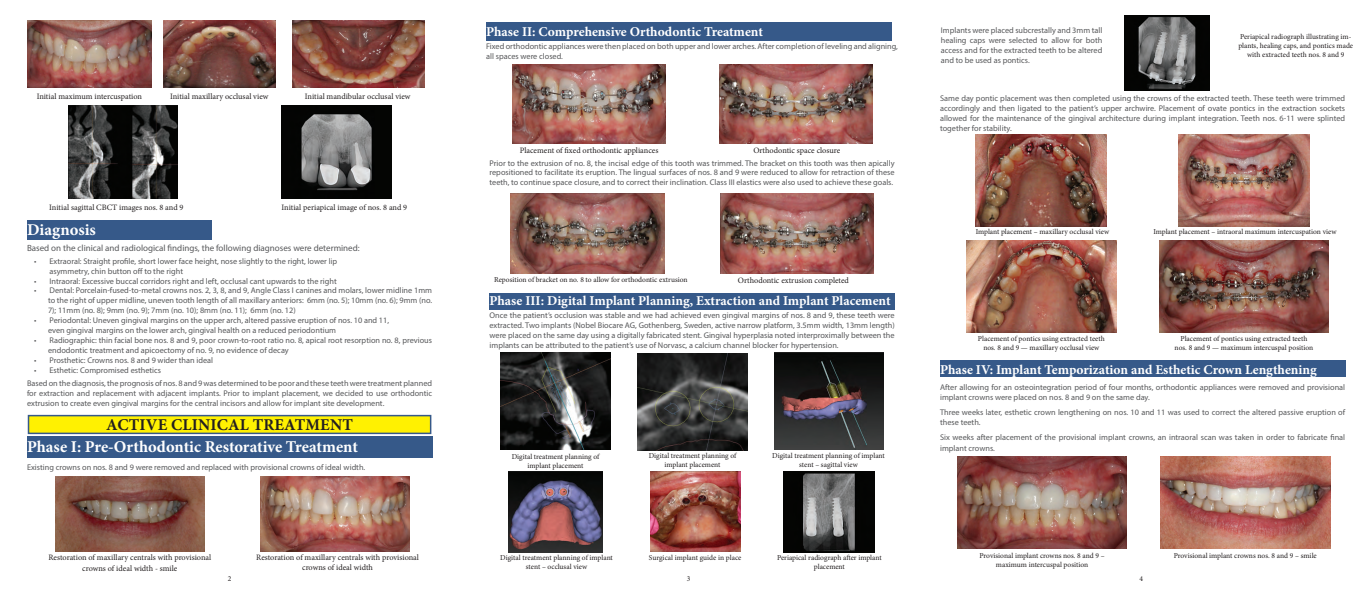
<style>
.page{position:relative;width:1364px;height:594px;background:#fff}
.page>*{position:absolute;margin:0;border:0;box-sizing:border-box;transform-origin:0 0}
.t1{font:700 16.5px "Minion Pro";color:#fff}
.t2{font:700 16.5px "Minion Pro";letter-spacing:.01em;color:#231f20}
.t3{font:700 13.5px "Minion Pro";color:#fff}
.t4{font:9px "Myriad Pro";color:#57585a}
.t5{font:8.25px/9.9px "Myriad Pro";color:#57585a}
.t6{font:8.25px/10.8px "Minion Pro";color:#231f20;text-align:center}
.t7{font:7.5px/9px "Minion Pro";color:#231f20;text-align:center}
</style>
<div class="page">
<img style="left:164px;top:20px;width:111px;height:68px">
<img style="left:68px;top:105px;width:110px;height:93px">
<img style="left:27px;top:20px;width:125px;height:68px">
<img style="left:292px;top:20px;width:132px;height:68px">
<img style="left:281px;top:105px;width:110px;height:93px">
<div style="left:486px;top:22px;width:405px;height:19px;background:#365989"></div>
<div style="left:27px;top:221px;width:184px;height:19px;background:#365989"></div>
<img style="left:512px;top:65px;width:154px;height:79px">
<img style="left:719px;top:65px;width:153px;height:79px">
<div style="left:489px;top:293px;width:405px;height:17px;background:#365989"></div>
<img style="left:511px;top:194px;width:153px;height:80px">
<img style="left:720px;top:194px;width:153px;height:80px">
<img style="left:501px;top:353px;width:109px;height:97px">
<img style="left:637px;top:353px;width:110px;height:98px">
<img style="left:774px;top:353px;width:109px;height:97px">
<img style="left:509px;top:472px;width:93px;height:81px">
<img style="left:650px;top:472px;width:90px;height:80px">
<img style="left:784px;top:472px;width:91px;height:81px">
<div style="left:27px;top:437px;width:405px;height:21px;background:#365989"></div>
<div style="left:28px;top:416px;width:402px;height:17px;background:#fff101"></div>
<div style="left:28px;top:415px;width:403px;height:19px;border:2px solid #365989"></div>
<img style="left:55px;top:476px;width:149px;height:75px">
<img style="left:260px;top:476px;width:149px;height:75px">
<div style="left:940px;top:360px;width:406px;height:17px;background:#365989"></div>
<img style="left:1124px;top:15px;width:85px;height:75px">
<img style="left:1178px;top:135px;width:131px;height:92px">
<img style="left:975px;top:135px;width:132px;height:92px">
<img style="left:966px;top:241px;width:150px;height:92px">
<img style="left:1159px;top:241px;width:169px;height:92px">
<img style="left:957px;top:456px;width:170px;height:92px">
<img style="left:1160px;top:456px;width:170px;height:92px">
<p class="t6" style="left:37px;top:91px;width:107px">Initial maximum intercuspation</p>
<p class="t6" style="left:305px;top:91px;width:107px">Initial mandibular occlusal view</p>
<p class="t6" style="left:170px;top:91px;width:100px">Initial maxillary occlusal view</p>
<p class="t6" style="left:49px;top:202px;width:136px">Initial sagittal CBCT images nos. 8 and 9</p>
<p class="t6" style="left:281px;top:202px;width:127px">Initial periapical image of nos. 8 and 9</p>
<h1 class="t1" style="left:27px;top:218px;width:70px">Diagnosis</h1>
<p class="t4" style="left:27px;top:243px;width:334px">Based on the clinical and radiological findings, the following diagnoses were determined:</p>
<p class="t5" style="left:49px;top:256px;width:289px;text-indent:-16px">• Extraoral: Straight profile, short lower face height, nose slightly to the right, lower lip asymmetry, chin button off to the right</p>
<p class="t5" style="left:34px;top:276px;width:304px">• Intraoral: Excessive buccal corridors right and left, occlusal cant upwards to the right</p>
<p class="t5" style="left:48px;top:286px;width:385px;text-align:justify;text-indent:-14px">• Dental: Porcelain-fused-to-metal crowns nos. 2, 3, 8, and 9, Angle Class I canines and molars, lower midline 1mm to the right of upper midline, uneven tooth length of all maxillary anteriors: 6mm (no. 5); 10mm (no. 6); 9mm (no.<br>7); 11mm (no. 8); 9mm (no. 9); 7mm (no. 10); 8mm (no. 11); 6mm (no. 12)</p>
<p class="t5" style="left:48px;top:315px;width:343px;text-indent:-14px">• Periodontal: Uneven gingival margins on the upper arch, altered passive eruption of nos. 10 and 11, even gingival margins on the lower arch, gingival health on a reduced periodontium</p>
<p class="t5" style="left:48px;top:335px;width:385px;text-indent:-14px">• Radiographic: thin facial bone nos. 8 and 9, poor crown-to-root ratio no. 8, apical root resorption no. 8, previous endodontic treatment and apicoectomy of no. 9, no evidence of decay</p>
<p class="t5" style="left:34px;top:355px;width:181px">• Prosthetic: Crowns nos. 8 and 9 wider than ideal</p>
<p class="t5" style="left:27px;top:363px;width:406px;line-height:13.5px;text-indent:7px">• Esthetic: Compromised esthetics<br>Based on the diagnosis, the prognosis of nos. 8 and 9 was determined to be poor and these teeth were treatment planned</p>
<p class="t5" style="left:27px;top:388px;width:406px">for extraction and replacement with adjacent implants. Prior to implant placement, we decided to use orthodontic extrusion to create even gingival margins for the central incisors and allow for implant site development.</p>
<h1 class="t2" style="left:106px;top:414px;width:23px">Active</h1>
<h1 class="t2" style="left:171px;top:414px;width:104px">Clinical Treat</h1>
<h1 class="t2" style="left:305px;top:414px;width:44px">ment</h1>
<h1 class="t1" style="left:27px;top:435px;width:332px">Phase I: Pre-Orthodontic Restorative Treatment</h1>
<p class="t5" style="left:27px;top:462px;width:340px">Existing crowns on nos. 8 and 9 were removed and replaced with provisional crowns of ideal width.</p>
<p class="t6" style="left:48px;top:552px;width:164px">Restoration of maxillary centrals with provisional crowns of ideal width - smile</p>
<p class="t6" style="left:256px;top:553px;width:164px;line-height:9.9px">Restoration of maxillary centrals with provisional crowns of ideal width</p>
<h2 class="t3" style="left:486px;top:22px;width:278px">Phase II: Comprehensive Orthodontic Treatment</h2>
<p class="t5" style="left:486px;top:41px;width:413px">Fixed orthodontic appliances were then placed on both upper and lower arches. After completion of leveling and aligning, all spaces were closed.</p>
<p class="t6" style="left:520px;top:145px;width:140px">Placement of fixed orthodontic appliances</p>
<p class="t6" style="left:753px;top:145px;width:88px">Orthodontic space closure</p>
<p class="t5" style="left:489px;top:158px;width:407px;text-align:justify">Prior to the extrusion of no. 8, the incisal edge of this tooth was trimmed. The bracket on this tooth was then apically repositioned to facilitate its eruption. The lingual surfaces of nos. 8 and 9 were reduced to allow for retraction of these teeth, to continue space closure, and to correct their inclination. Class III elastics were also used to achieve these goals.</p>
<p class="t7" style="left:494px;top:275px;width:195px">Reposition of bracket on no. 8 to allow for orthodontic extrusion</p>
<p class="t6" style="left:738px;top:275px;width:113px">Orthodontic extrusion completed</p>
<h2 class="t3" style="left:489px;top:291px;width:402px">Phase III: Digital Implant Planning, Extraction and Implant Placement</h2>
<p class="t5" style="left:489px;top:310px;width:406px;text-align:justify">Once the patient’s occlusion was stable and we had achieved even gingival margins of nos. 8 and 9, these teeth were extracted. Two implants (Nobel Biocare AG, Gothenberg, Sweden, active narrow platform, 3.5mm width, 13mm length) were placed on the same day using a digitally fabricated stent. Gingival hyperplasia noted interproximally between the implants can be attributed to the patient’s use of Norvasc, a calcium channel blocker for hypertension.</p>
<p class="t7" style="left:512px;top:452px;width:89px">Digital treatment planning of implant placement</p>
<p class="t7" style="left:648px;top:451px;width:89px">Digital treatment planning of implant placement</p>
<p class="t7" style="left:772px;top:451px;width:114px">Digital treatment planning of implant stent – sagittal view</p>
<p class="t7" style="left:500px;top:554px;width:114px">Digital treatment planning of implant stent – occlusal view</p>
<p class="t7" style="left:649px;top:554px;width:94px">Surgical implant guide in place</p>
<p class="t7" style="left:777px;top:554px;width:106px">Periapical radiograph after implant placement</p>
<p class="t5" style="left:940px;top:25px;width:163px;text-align:justify">Implants were placed subcrestally and 3mm tall healing caps were selected to allow for both access and for the extracted teeth to be altered and to be used as pontics.</p>
<p class="t5" style="left:940px;top:94px;width:407px;text-align:justify">Same day pontic placement was then completed using the crowns of the extracted teeth. These teeth were trimmed accordingly and then ligated to the patient’s upper archwire. Placement of ovate pontics in the extraction sockets allowed for the maintenance of the gingival architecture during implant integration. Teeth nos. 6-11 were splinted together for stability.</p>
<p class="t7" style="left:1238px;top:32px;width:116px">Periapical radiograph illustrating im&shy;plants, healing caps, and pontics made with extracted teeth nos. 8 and 9</p>
<p class="t7" style="left:975px;top:227px;width:135px">Implant placement – maxillary occlusal view</p>
<p class="t7" style="left:1153px;top:227px;width:185px">Implant placement – intraoral maximum intercuspation view</p>
<p class="t7" style="left:978px;top:334px;width:128px">Placement of pontics using extracted teeth nos. 8 and 9 — maxillary occlusal view</p>
<p class="t7" style="left:1174px;top:334px;width:140px">Placement of pontics using extracted teeth nos. 8 and 9 — maximum intercuspal position</p>
<h2 class="t3" style="left:940px;top:360px;width:378px">Phase IV: Implant Temporization and Esthetic Crown Lengthening</h2>
<p class="t5" style="left:940px;top:382px;width:406px">After allowing for an osteointegration period of four months, orthodontic appliances were removed and provisional implant crowns were placed on nos. 8 and 9 on the same day.</p>
<p class="t5" style="left:940px;top:407px;width:407px">Three weeks later, esthetic crown lengthening on nos. 10 and 11 was used to correct the altered passive eruption of these teeth.</p>
<p class="t5" style="left:940px;top:432px;width:407px;line-height:10.8px">Six weeks after placement of the provisional implant crowns, an intraoral scan was taken in order to fabricate final implant crowns.</p>
<p class="t7" style="left:979px;top:551px;width:127px">Provisional implant crowns nos. 8 and 9 – maximum intercuspal position</p>
<p class="t7" style="left:1173px;top:551px;width:144px">Provisional implant crowns nos. 8 and 9 – smile</p>
<p class="t7" style="left:228px;top:574px;width:5px">2</p>
<p class="t7" style="left:687px;top:574px;width:5px">3</p>
<p class="t7" style="left:1139px;top:574px;width:5px">4</p>
</div>
